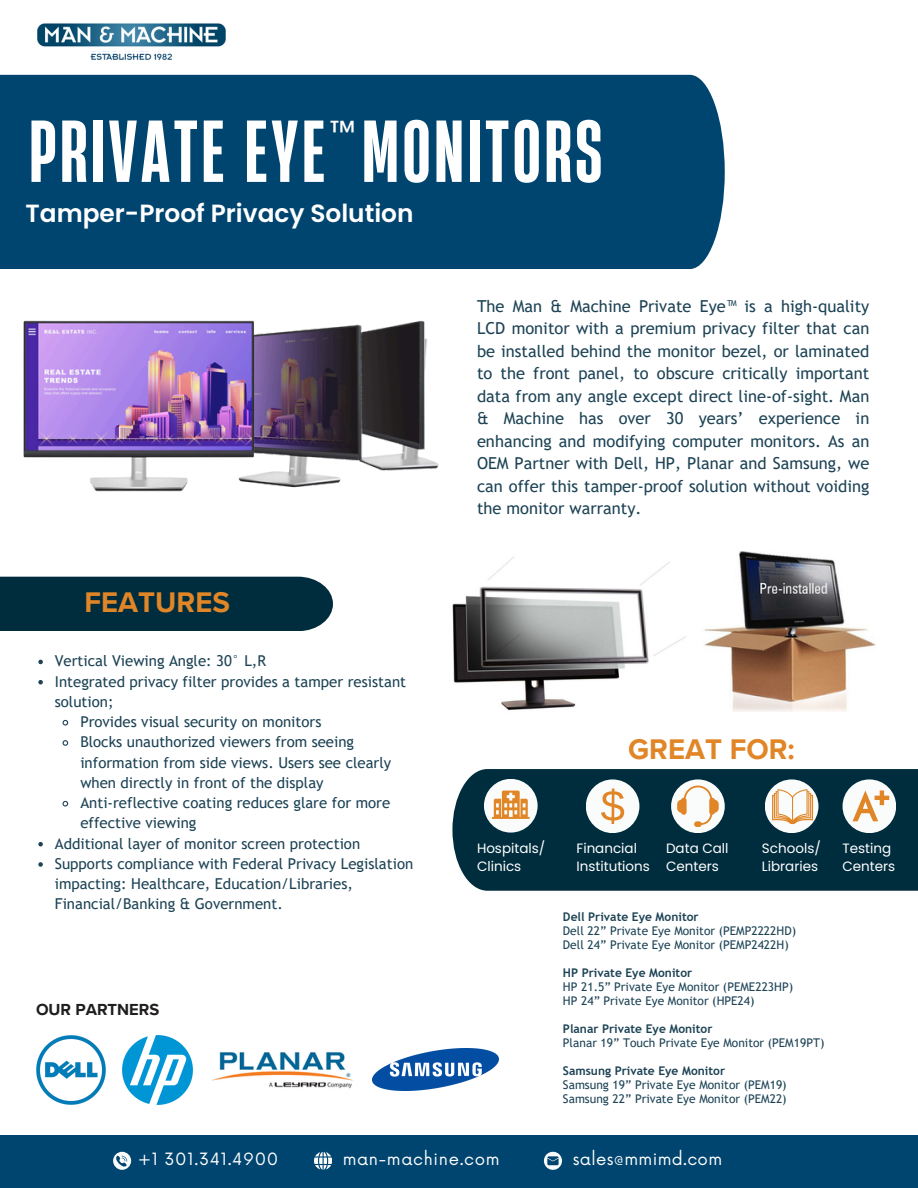
<style>
.page{position:relative;width:918px;height:1188px;background:#fff}
.page>*{position:absolute;margin:0;border:0;box-sizing:border-box;transform-origin:0 0}
.t1{font:700 82.5px "Heading Now 36";letter-spacing:.05em;color:#fff}
.t2{font:33px "Poppins";color:#fff}
.t3{font:700 29.25px "Proxima Nova";color:#e18627}
.t4{font:600 24.9px "Poppins";color:#fff}
.t5{font:16.5px/22.5px "Trebuchet MS";color:#1d4355;text-align:justify}
.t6{font:16.5px "Now";letter-spacing:.04em;color:#fff}
.t7{font:16.5px "Now";letter-spacing:.02em;color:#fff}
.t8{font:700 16.5px "Proxima Nova";color:#201d1e}
.t9{font:15px/20.2px "Trebuchet MS";color:#1d4355}
.t10{font:13.5px/18px "Poppins";color:#fff}
.t11{font:12px "Trebuchet MS";color:#1d4355}
.t12{font:700 12px "Trebuchet MS";color:#1d4355}
</style>
<div class="page">
<div style="left:0;top:1136px;width:918px;height:52px;background:#00456f"></div>
<div style="left:0;top:75px;width:725px;height:194px;background:#00456f"></div>
<svg style="left:113px;top:1152px;width:18px;height:18px"></svg>
<svg style="left:314px;top:1152px;width:18px;height:18px"></svg>
<svg style="left:544px;top:1152px;width:18px;height:18px"></svg>
<img style="left:37px;top:23px;width:189px;height:37px">
<div style="left:0;top:577px;width:333px;height:54px;background:#002d3e"></div>
<img style="left:452px;top:556px;width:234px;height:154px">
<img style="left:704px;top:551px;width:172px;height:160px">
<div style="left:452px;top:769px;width:466px;height:122px;background:#002d3e"></div>
<div style="left:586px;top:779px;width:53px;height:54px;background:#fafcfc;border-radius:50%"></div>
<div style="left:671px;top:779px;width:54px;height:54px;background:#fafcfc;border-radius:50%"></div>
<div style="left:765px;top:779px;width:53px;height:54px;background:#fafcfc;border-radius:50%"></div>
<div style="left:843px;top:779px;width:53px;height:54px;background:#fafcfc;border-radius:50%"></div>
<div style="left:484px;top:779px;width:54px;height:54px;background:#fafcfc;border-radius:50%"></div>
<svg style="left:492px;top:791px;width:38px;height:28px"></svg>
<svg style="left:601px;top:789px;width:23px;height:35px"></svg>
<svg style="left:677px;top:786px;width:42px;height:41px"></svg>
<svg style="left:853px;top:791px;width:36px;height:30px"></svg>
<svg style="left:772px;top:789px;width:41px;height:35px"></svg>
<img style="left:36px;top:1035px;width:70px;height:70px">
<img style="left:122px;top:1035px;width:70px;height:70px">
<img style="left:212px;top:1052px;width:141px;height:37px">
<img style="left:373px;top:1049px;width:126px;height:41px">
<img style="left:23px;top:320px;width:416px;height:172px">
<svg style="left:38px;top:660px;width:5px;height:4px"></svg>
<svg style="left:38px;top:680px;width:5px;height:4px"></svg>
<svg style="left:62px;top:719px;width:7px;height:7px"></svg>
<svg style="left:62px;top:740px;width:7px;height:6px"></svg>
<svg style="left:62px;top:800px;width:7px;height:7px"></svg>
<svg style="left:38px;top:842px;width:5px;height:4px"></svg>
<svg style="left:38px;top:862px;width:5px;height:5px"></svg>
<h2 class="t1" style="left:29px;top:95px;width:574px">PRIVATE EYE MONITORS</h2>
<p class="t4" style="left:26px;top:196px;width:389px">Tamper-Proof Privacy Solution</p>
<p class="t2" style="left:330px;top:109px;width:27px">™</p>
<p class="t3" style="left:84px;top:585px;width:147px">FEATURES</p>
<p class="t9" style="left:55px;top:651px;width:213px">Vertical Viewing Angle: 30° L,R</p>
<h2 class="t9" style="left:55px;top:671px;width:353px">Integrated privacy filter provides a tamper resistant solution;</h2>
<p class="t9" style="left:80px;top:712px;width:243px">Provides visual security on monitors</p>
<h6 class="t9" style="left:80px;top:732px;width:312px">Blocks unauthorized viewers from seeing information from side views. Users see clearly when directly in front of the display</h6>
<p class="t9" style="left:80px;top:793px;width:311px">Anti-reflective coating reduces glare for more effective viewing</p>
<p class="t9" style="left:55px;top:833px;width:307px">Additional layer of monitor screen protection</p>
<h6 class="t9" style="left:55px;top:853px;width:360px">Supports compliance with Federal Privacy Legislation impacting: Healthcare, Education/Libraries,<br>Financial/Banking &amp; Government.</h6>
<p class="t8" style="left:36px;top:1000px;width:125px">OUR PARTNERS</p>
<p class="t5" style="left:477px;top:294px;width:394px">The Man &amp; Machine Private Eye™ is a high-quality LCD monitor with a premium privacy filter that can be installed behind the monitor bezel, or laminated to the front panel, to obscure critically important data from any angle except direct line-of-sight. Man &amp; Machine has over 30 years’ experience in enhancing and modifying computer monitors. As an OEM Partner with Dell, HP, Planar and Samsung, we can offer this tamper-proof solution without voiding the monitor warranty.</p>
<p class="t3" style="left:628px;top:732px;width:168px">GREAT FOR:</p>
<p class="t10" style="left:477px;top:839px;width:70px">Hospitals/<br>Clinics</p>
<p class="t10" style="left:577px;top:839px;width:75px">Financial<br>Institutions</p>
<h4 class="t10" style="left:843px;top:839px;width:54px">Testing<br>Centers</h4>
<p class="t10" style="left:666px;top:839px;width:64px">Data Call<br>Centers</p>
<p class="t10" style="left:762px;top:839px;width:60px">Schools/<br>Libraries</p>
<h6 class="t12" style="left:563px;top:910px;width:137px">Dell Private Eye Monitor</h6>
<p class="t11" style="left:563px;top:924px;width:235px">Dell 22” Private Eye Monitor (PEMP2222HD)</p>
<p class="t11" style="left:563px;top:938px;width:227px">Dell 24” Private Eye Monitor (PEMP2422H)</p>
<h6 class="t12" style="left:563px;top:966px;width:131px">HP Private Eye Monitor</h6>
<h6 class="t11" style="left:563px;top:980px;width:232px">HP 21.5” Private Eye Monitor (PEME223HP)</h6>
<p class="t11" style="left:563px;top:994px;width:193px">HP 24” Private Eye Monitor (HPE24)</p>
<p class="t12" style="left:563px;top:1022px;width:151px">Planar Private Eye Monitor</p>
<p class="t11" style="left:563px;top:1036px;width:263px">Planar 19” Touch Private Eye Monitor (PEM19PT)</p>
<p class="t12" style="left:563px;top:1064px;width:164px">Samsung Private Eye Monitor</p>
<p class="t11" style="left:563px;top:1078px;width:225px">Samsung 19” Private Eye Monitor (PEM19)</p>
<p class="t11" style="left:563px;top:1092px;width:225px">Samsung 22” Private Eye Monitor (PEM22)</p>
<p class="t6" style="left:138px;top:1150px;width:142px">+1 301.341.4900</p>
<p class="t6" style="left:343px;top:1150px;width:159px">man-machine.com</p>
<p class="t7" style="left:573px;top:1150px;width:151px">sales@mmimd.com</p>
</div>
